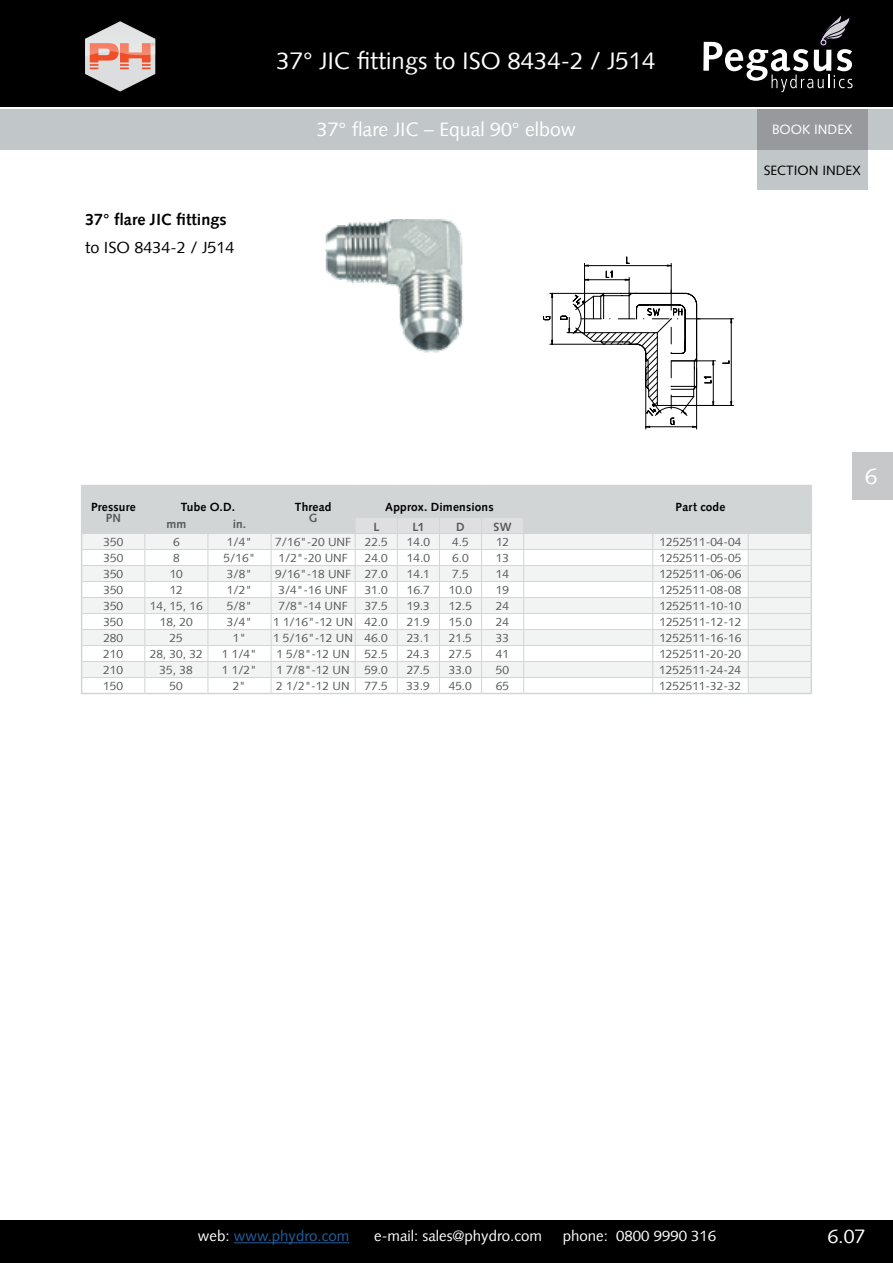
<style>
.page{position:relative;width:893px;height:1263px;background:#fff}
.page>*{position:absolute;margin:0;border:0;box-sizing:border-box;transform-origin:0 0}
.t1{font:24px "Syntax LT";color:#fff}
.t2{font:22.5px "Syntax LT";color:#fff}
.t3{font:19.5px "Syntax LT";color:#fff}
.t4{font:700 16.2px "Syntax LT";color:#000}
.t5{font:16.2px "Syntax LT";color:#000}
.t6{font:15px "Syntax LT";color:#fff}
.t7{font:15px "Syntax LT";color:#215e9e}
.t8{font:13.5px "Syntax LT Std";color:#000}
.t9{font:13.5px "Syntax LT Std";color:#fff}
.t10{font:11.85px "Syntax LT";color:#58595b}
.t11{font:700 11.85px "Syntax LT";letter-spacing:.015em;color:#000}
.t12{font:700 11.85px "Syntax";letter-spacing:.01em;color:#58595b}
.s1{color:#fff}
</style>
<div class="page">
<div style="left:0;top:0;width:893px;height:106px;background:#000"></div>
<div style="left:0;top:1220px;width:893px;height:43px;background:#000"></div>
<div style="left:0;top:109px;width:893px;height:41px;background:#c1c6c8"></div>
<hr style="left:234px;top:1242px;width:115px;height:1px;background:#215e9e">
<svg style="left:85px;top:21px;width:70px;height:71px"></svg>
<div style="left:853px;top:452px;width:40px;height:48px;background:#c7c8ca"></div>
<svg style="left:703px;top:13px;width:150px;height:79px"></svg>
<div style="left:757px;top:150px;width:110px;height:40px;background:#c1c6c8"></div>
<div style="left:757px;top:109px;width:110px;height:41px;background:#97999c"></div>
<hr style="left:81px;top:693px;width:64px;height:1px;background:#d1d5d6">
<hr style="left:145px;top:693px;width:63px;height:1px;background:#d1d5d6">
<hr style="left:208px;top:693px;width:63px;height:1px;background:#d1d5d6">
<hr style="left:271px;top:693px;width:84px;height:1px;background:#d1d5d6">
<hr style="left:355px;top:693px;width:42px;height:1px;background:#d1d5d6">
<hr style="left:397px;top:693px;width:42px;height:1px;background:#d1d5d6">
<hr style="left:439px;top:693px;width:43px;height:1px;background:#d1d5d6">
<hr style="left:482px;top:693px;width:42px;height:1px;background:#d1d5d6">
<hr style="left:524px;top:693px;width:129px;height:1px;background:#d1d5d6">
<hr style="left:653px;top:693px;width:95px;height:1px;background:#d1d5d6">
<hr style="left:748px;top:693px;width:64px;height:1px;background:#d1d5d6">
<svg style="left:81px;top:485px;width:731px;height:208px"></svg>
<hr style="left:731px;top:319px;width:1px;height:86px;background:#000">
<hr style="left:697px;top:319px;width:37px;height:1px;background:#000">
<hr style="left:671px;top:405px;width:63px;height:1px;background:#000">
<hr style="left:552px;top:293px;width:1px;height:51px;background:#000">
<hr style="left:550px;top:293px;width:54px;height:1px;background:#000">
<hr style="left:550px;top:344px;width:54px;height:1px;background:#000">
<svg style="left:543px;top:316px;width:7px;height:4px"></svg>
<svg style="left:560px;top:257px;width:156px;height:172px"></svg>
<img style="left:325px;top:219px;width:139px;height:134px">
<h1 class="t1" style="left:276px;top:47px;width:381px">37° JIC fittings to ISO 8434-2 / J514</h1>
<h3 class="t3" style="left:317px;top:118px;width:261px">37° flare JIC – Equal 90° elbow</h3>
<p class="t9" style="left:772px;top:122px;width:82px">BOOK INDEX</p>
<h3 class="t4" style="left:85px;top:210px;width:143px">37° flare JIC fittings</h3>
<h3 class="t5" style="left:85px;top:238px;width:151px">to ISO 8434-2 / J514</h3>
<p class="t8" style="left:764px;top:162px;width:98px">SECTION INDEX</p>
<p class="t11" style="left:91px;top:500px;width:46px">Pressure</p>
<p class="t12" style="left:106px;top:511px;width:17px">PN</p>
<p class="t11" style="left:181px;top:500px;width:56px">Tube O.D.</p>
<p class="t11" style="left:295px;top:500px;width:38px">Thread</p>
<p class="t12" style="left:309px;top:511px;width:10px">G</p>
<p class="t11" style="left:385px;top:500px;width:110px">Approx. Dimensions</p>
<p class="t11" style="left:675px;top:500px;width:51px">Part code</p>
<p class="t12" style="left:166px;top:517px;width:21px">mm</p>
<p class="t12" style="left:233px;top:517px;width:15px">in.</p>
<p class="t12" style="left:373px;top:520px;width:7px">L</p>
<p class="t12" style="left:413px;top:520px;width:13px">L1</p>
<p class="t12" style="left:456px;top:520px;width:10px">D</p>
<p class="t12" style="left:493px;top:520px;width:20px">SW</p>
<p class="t10" style="left:103px;top:535px;width:21px">350</p>
<p class="t10" style="left:173px;top:535px;width:8px">6</p>
<p class="t10" style="left:227px;top:535px;width:27px">1/4"</p>
<p class="t10" style="left:275px;top:535px;width:114px">7/16"-20 UNF 22.5</p>
<p class="t10" style="left:407px;top:535px;width:25px">14.0</p>
<p class="t10" style="left:452px;top:535px;width:18px">4.5</p>
<p class="t10" style="left:496px;top:535px;width:15px">12</p>
<p class="t10" style="left:659px;top:535px;width:83px">1252511-04-04</p>
<p class="t10" style="left:103px;top:551px;width:21px">350</p>
<p class="t10" style="left:173px;top:551px;width:8px">8</p>
<p class="t10" style="left:224px;top:551px;width:33px">5/16"</p>
<p class="t10" style="left:278px;top:551px;width:71px">1/2"-20 UNF</p>
<p class="t10" style="left:365px;top:551px;width:25px">24.0</p>
<p class="t10" style="left:407px;top:551px;width:25px">14.0</p>
<p class="t10" style="left:452px;top:551px;width:18px">6.0</p>
<p class="t10" style="left:496px;top:551px;width:15px">13</p>
<p class="t10" style="left:659px;top:551px;width:83px">1252511-05-05</p>
<p class="t10" style="left:103px;top:567px;width:21px">350</p>
<p class="t10" style="left:170px;top:567px;width:15px">10</p>
<p class="t10" style="left:227px;top:567px;width:27px">3/8"</p>
<p class="t10" style="left:275px;top:567px;width:114px">9/16"-18 UNF 27.0</p>
<p class="t10" style="left:407px;top:567px;width:25px">14.1</p>
<p class="t10" style="left:452px;top:567px;width:18px">7.5</p>
<p class="t10" style="left:496px;top:567px;width:15px">14</p>
<p class="t10" style="left:659px;top:567px;width:83px">1252511-06-06</p>
<p class="t10" style="left:103px;top:583px;width:21px">350</p>
<p class="t10" style="left:170px;top:583px;width:15px">12</p>
<p class="t10" style="left:227px;top:583px;width:27px">1/2"</p>
<p class="t10" style="left:278px;top:583px;width:71px">3/4"-16 UNF</p>
<p class="t10" style="left:365px;top:583px;width:25px">31.0</p>
<p class="t10" style="left:407px;top:583px;width:25px">16.7</p>
<p class="t10" style="left:449px;top:583px;width:25px">10.0</p>
<p class="t10" style="left:496px;top:583px;width:15px">19</p>
<p class="t10" style="left:659px;top:583px;width:83px">1252511-08-08</p>
<p class="t10" style="left:103px;top:599px;width:21px">350</p>
<p class="t10" style="left:150px;top:599px;width:54px">14, 15, 16</p>
<p class="t10" style="left:227px;top:599px;width:27px">5/8"</p>
<p class="t10" style="left:278px;top:599px;width:71px">7/8"-14 UNF</p>
<p class="t10" style="left:365px;top:599px;width:25px">37.5</p>
<p class="t10" style="left:407px;top:599px;width:25px">19.3</p>
<p class="t10" style="left:449px;top:599px;width:25px">12.5</p>
<p class="t10" style="left:496px;top:599px;width:15px">24</p>
<p class="t10" style="left:659px;top:599px;width:83px">1252511-10-10</p>
<p class="t10" style="left:103px;top:615px;width:21px">350</p>
<p class="t10" style="left:160px;top:615px;width:35px">18, 20</p>
<p class="t10" style="left:227px;top:615px;width:27px">3/4"</p>
<p class="t10" style="left:273px;top:615px;width:116px">1 1/16"-12 UN 42.0</p>
<p class="t10" style="left:407px;top:615px;width:25px">21.9</p>
<p class="t10" style="left:449px;top:615px;width:25px">15.0</p>
<p class="t10" style="left:496px;top:615px;width:15px">24</p>
<p class="t10" style="left:659px;top:615px;width:83px">1252511-12-12</p>
<p class="t10" style="left:103px;top:631px;width:21px">280</p>
<p class="t10" style="left:170px;top:631px;width:15px">25</p>
<p class="t10" style="left:233px;top:631px;width:15px">1"</p>
<p class="t10" style="left:273px;top:631px;width:116px">1 5/16"-12 UN 46.0</p>
<p class="t10" style="left:407px;top:631px;width:25px">23.1</p>
<p class="t10" style="left:449px;top:631px;width:25px">21.5</p>
<p class="t10" style="left:496px;top:631px;width:15px">33</p>
<p class="t10" style="left:659px;top:631px;width:83px">1252511-16-16</p>
<p class="t10" style="left:103px;top:647px;width:21px">210</p>
<p class="t10" style="left:150px;top:647px;width:54px">28, 30, 32</p>
<p class="t10" style="left:222px;top:647px;width:36px">1 1/4"</p>
<p class="t10" style="left:276px;top:647px;width:75px">1 5/8"-12 UN</p>
<p class="t10" style="left:365px;top:647px;width:25px">52.5</p>
<p class="t10" style="left:407px;top:647px;width:25px">24.3</p>
<p class="t10" style="left:449px;top:647px;width:25px">27.5</p>
<p class="t10" style="left:496px;top:647px;width:15px">41</p>
<p class="t10" style="left:659px;top:647px;width:83px">1252511-20-20</p>
<p class="t10" style="left:103px;top:663px;width:21px">210</p>
<p class="t10" style="left:160px;top:663px;width:35px">35, 38</p>
<p class="t10" style="left:222px;top:663px;width:36px">1 1/2"</p>
<p class="t10" style="left:276px;top:663px;width:75px">1 7/8"-12 UN</p>
<p class="t10" style="left:365px;top:663px;width:25px">59.0</p>
<p class="t10" style="left:407px;top:663px;width:25px">27.5</p>
<p class="t10" style="left:449px;top:663px;width:25px">33.0</p>
<p class="t10" style="left:496px;top:663px;width:15px">50</p>
<p class="t10" style="left:659px;top:663px;width:83px">1252511-24-24</p>
<p class="t10" style="left:103px;top:678px;width:21px">150</p>
<p class="t10" style="left:170px;top:678px;width:15px">50</p>
<p class="t10" style="left:233px;top:678px;width:15px">2"</p>
<p class="t10" style="left:276px;top:678px;width:75px">2 1/2"-12 UN</p>
<p class="t10" style="left:365px;top:678px;width:25px">77.5</p>
<p class="t10" style="left:407px;top:678px;width:25px">33.9</p>
<p class="t10" style="left:449px;top:678px;width:25px">45.0</p>
<p class="t10" style="left:496px;top:678px;width:15px">65</p>
<p class="t10" style="left:659px;top:678px;width:83px">1252511-32-32</p>
<h2 class="t2" style="left:865px;top:463px;width:14px">6</h2>
<p class="t7" style="left:198px;top:1227px;width:153px"><span class="s1">web:</span> www.phydro.com</p>
<p class="t6" style="left:374px;top:1227px;width:169px">e-mail: sales@phydro.com</p>
<p class="t6" style="left:563px;top:1227px;width:155px">phone: 0800 9990 316</p>
<h3 class="t3" style="left:827px;top:1225px;width:39px">6.07</h3>
</div>
